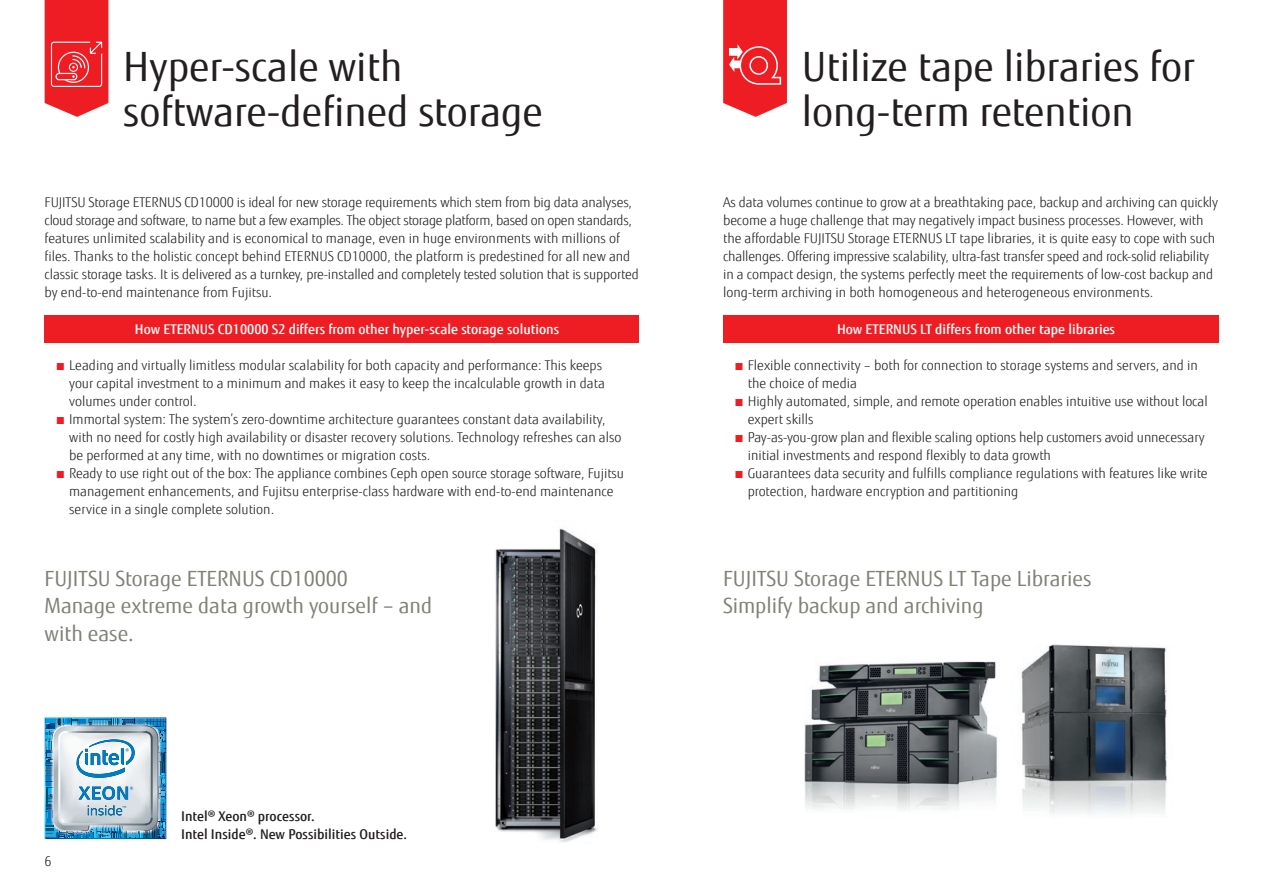
<style>
.page{position:relative;width:1263px;height:893px;background:#fff}
.page>*{position:absolute;margin:0;border:0;box-sizing:border-box;transform-origin:0 0}
.t1{font:40.5px/45.2px "Fujitsu Sans";color:#231f20}
.t2{font:21px/27.2px "Fujitsu Sans";color:#818178}
.t3{font:300 13.5px/18px "Fujitsu Sans";letter-spacing:-.005em;color:#231f20}
.t4{font:500 13.5px "Fujitsu Sans";color:#fff}
.t5{font:500 13.5px/18px "Fujitsu Sans";color:#231f20}
.s1{color:#ee1d23}
</style>
<div class="page">
<img style="left:804px;top:644px;width:363px;height:171px">
<img style="left:495px;top:528px;width:103px;height:314px">
<div style="left:45px;top:315px;width:594px;height:28px;background:#ee1d23"></div>
<div style="left:723px;top:315px;width:495px;height:28px;background:#ee1d23"></div>
<img style="left:45px;top:717px;width:121px;height:122px">
<svg style="left:45px;top:0;width:63px;height:117px;background:#f0383d"></svg>
<svg style="left:723px;top:0;width:64px;height:117px;background:#f0393e"></svg>
<h1 class="t1" style="left:123px;top:44px;width:421px">Hyper-scale with software-defined storage</h1>
<h1 class="t1" style="left:802px;top:44px;width:395px">Utilize tape libraries for long-term retention</h1>
<p class="t3" style="left:45px;top:194px;width:596px">FUJITSU Storage ETERNUS CD10000 is ideal for new storage requirements which stem from big data analyses, cloud storage and software, to name but a few examples. The object storage platform, based on open standards, features unlimited scalability and is economical to manage, even in huge environments with millions of files. Thanks to the holistic concept behind ETERNUS CD10000, the platform is predestined for all new and classic storage tasks. It is delivered as a turnkey, pre-installed and completely tested solution that is supported by end-to-end maintenance from Fujitsu.</p>
<p class="t4" style="left:135px;top:320px;width:426px">How ETERNUS CD10000 S2 differs from other hyper-scale storage solutions</p>
<p class="t3" style="left:69px;top:356px;width:537px;text-indent:-14px"><span class="s1">■</span> Leading and virtually limitless modular scalability for both capacity and performance: This keeps your capital investment to a minimum and makes it easy to keep the incalculable growth in data volumes under control.</p>
<p class="t3" style="left:69px;top:410px;width:554px;text-indent:-14px"><span class="s1">■</span> Immortal system: The system’s zero-downtime architecture guarantees constant data availability, with no need for costly high availability or disaster recovery solutions. Technology refreshes can also be performed at any time, with no downtimes or migration costs.</p>
<p class="t3" style="left:69px;top:464px;width:556px;text-indent:-14px"><span class="s1">■</span> Ready to use right out of the box: The appliance combines Ceph open source storage software, Fujitsu management enhancements, and Fujitsu enterprise-class hardware with end-to-end maintenance service in a single complete solution.</p>
<h2 class="t2" style="left:45px;top:566px;width:389px">FUJITSU Storage ETERNUS CD10000<br>Manage extreme data growth yourself – and with ease.</h2>
<p class="t3" style="left:45px;top:853px;width:9px">6</p>
<p class="t5" style="left:181px;top:807px;width:228px">Intel® Xeon® processor.<br>Intel Inside®. New Possibilities Outside.</p>
<p class="t3" style="left:723px;top:194px;width:496px">As data volumes continue to grow at a breathtaking pace, backup and archiving can quickly become a huge challenge that may negatively impact business processes. However, with the affordable FUJITSU Storage ETERNUS LT tape libraries, it is quite easy to cope with such challenges. Offering impressive scalability, ultra-fast transfer speed and rock-solid reliability in a compact design, the systems perfectly meet the requirements of low-cost backup and long-term archiving in both homogeneous and heterogeneous environments.</p>
<p class="t4" style="left:837px;top:320px;width:280px">How ETERNUS LT differs from other tape libraries</p>
<p class="t3" style="left:748px;top:356px;width:452px;text-indent:-14px"><span class="s1">■</span> Flexible connectivity – both for connection to storage systems and servers, and in the choice of media</p>
<p class="t3" style="left:748px;top:392px;width:461px;text-indent:-14px"><span class="s1">■</span> Highly automated, simple, and remote operation enables intuitive use without local expert skills</p>
<p class="t3" style="left:748px;top:428px;width:458px;text-indent:-14px"><span class="s1">■</span> Pay-as-you-grow plan and flexible scaling options help customers avoid unnecessary initial investments and respond flexibly to data growth</p>
<p class="t3" style="left:748px;top:464px;width:461px;text-indent:-14px"><span class="s1">■</span> Guarantees data security and fulfills compliance regulations with features like write protection, hardware encryption and partitioning</p>
<h2 class="t2" style="left:723px;top:566px;width:370px">FUJITSU Storage ETERNUS LT Tape Libraries<br>Simplify backup and archiving</h2>
</div>
